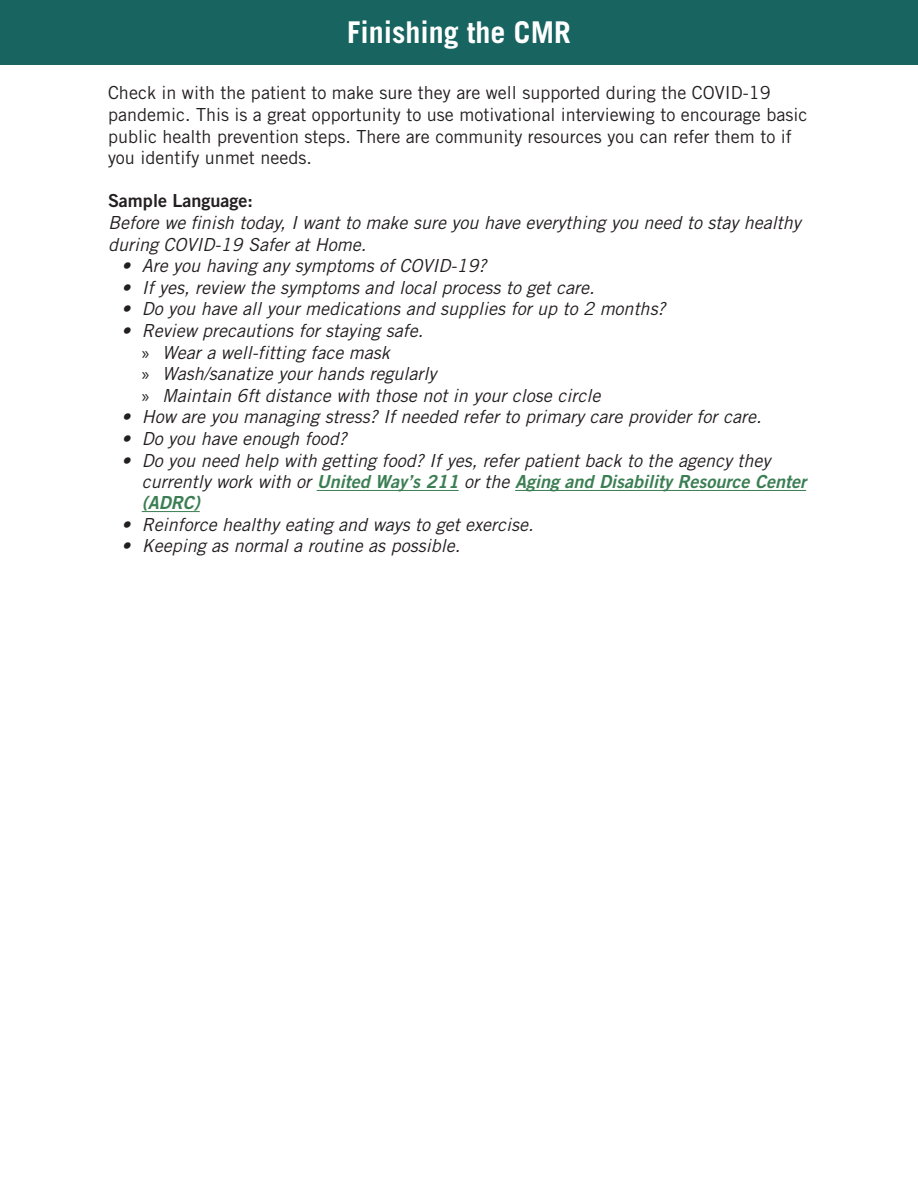
<style>
.page{position:relative;width:918px;height:1188px;background:#fff}
.page>*{position:absolute;margin:0;border:0;box-sizing:border-box;transform-origin:0 0}
.t1{font:700 30px "Trade Gothic LT Std";color:#fff}
.t2{font:italic 18px/21.6px "Trade Gothic LT Std";color:#231f20}
.t3{font:18px/21.6px "Trade Gothic LT Std";color:#231f20}
.t4{font:18px "Trade Gothic LT Std Bd 2";color:#231f20}
.s1{font-family:"Myriad Pro";font-style:normal}
.s2{font-family:"Trade Gothic LT Std Bd 2 Obl";font-style:normal;color:#3b7e53}
</style>
<div class="page">
<div style="left:0;top:0;width:918px;height:65px;background:#186460"></div>
<hr style="left:317px;top:490px;width:142px;height:1px;background:#3b7e53">
<hr style="left:515px;top:490px;width:291px;height:1px;background:#3b7e53">
<hr style="left:142px;top:511px;width:58px;height:1px;background:#3b7e53">
<p class="t1" style="left:347px;top:13px;width:225px">Finishing the CMR</p>
<p class="t3" style="left:108px;top:82px;width:701px">Check in with the patient to make sure they are well supported during the COVID-19 pandemic. This is a great opportunity to use motivational interviewing to encourage basic public health prevention steps. There are community resources you can refer them to if you identify unmet needs.</p>
<p class="t4" style="left:108px;top:190px;width:147px">Sample Language:</p>
<p class="t2" style="left:108px;top:212px;width:694px">Before we finish today, I want to make sure you have everything you need to stay healthy during COVID-19 Safer at Home.</p>
<p class="t2" style="left:122px;top:255px;width:367px">• Are you having any symptoms of COVID-19?</p>
<p class="t2" style="left:122px;top:277px;width:475px">• If yes, review the symptoms and local process to get care.</p>
<p class="t2" style="left:122px;top:298px;width:546px">• Do you have all your medications and supplies for up to 2 months?</p>
<p class="t2" style="left:142px;top:320px;width:460px;text-indent:-20px">• Review precautions for staying safe.<br><span class="s1">»</span> Wear a well-fitting face mask<br><span class="s1">»</span> Wash/sanatize your hands regularly<br><span class="s1">»</span> Maintain 6ft distance with those not in your close circle</p>
<p class="t2" style="left:122px;top:407px;width:642px">• How are you managing stress? If needed refer to primary care provider for care.</p>
<p class="t2" style="left:122px;top:428px;width:227px">• Do you have enough food?</p>
<p class="t2" style="left:142px;top:450px;width:666px;line-height:21.1px;text-indent:-20px">• Do you need help with getting food? If yes, refer patient back to the agency they currently work with or <span class="s2">United Way’s 211</span> or the <span class="s2">Aging and Disability Resource Center (ADRC)</span></p>
<p class="t2" style="left:122px;top:514px;width:414px">• Reinforce healthy eating and ways to get exercise.</p>
<p class="t2" style="left:122px;top:535px;width:340px">• Keeping as normal a routine as possible.</p>
</div>
